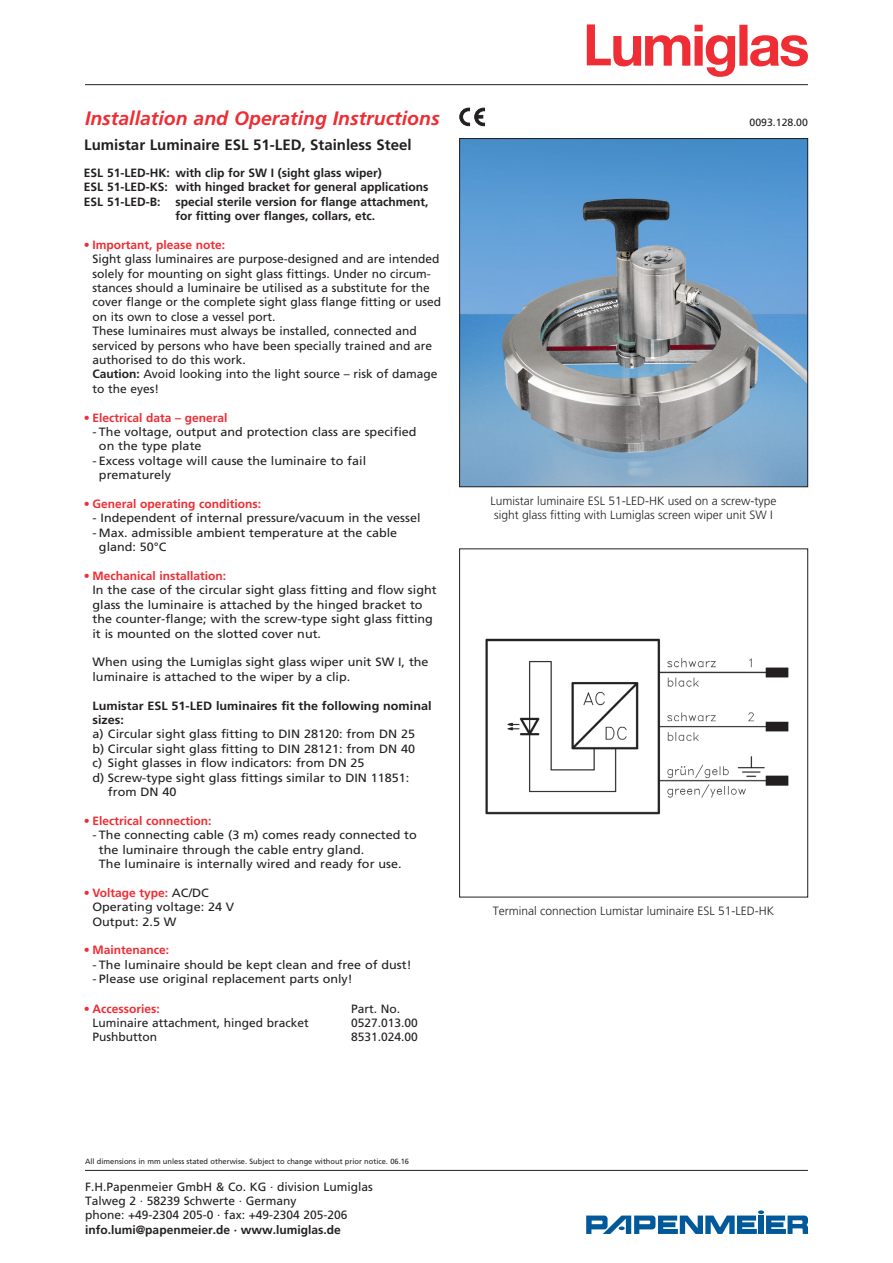
<style>
.page{position:relative;width:893px;height:1263px;background:#fff}
.page>*{position:absolute;margin:0;border:0;box-sizing:border-box;transform-origin:0 0}
.t1{font:italic 700 19.35px "Frutiger";color:#ee2d34}
.t2{font:700 15px "Frutiger";color:#231f20}
.t3{font:12px/14.4px "Frutiger";color:#231f20;scale:1.05 1}
.t4{font:12px/14.4px "Frutiger";color:#231f20}
.t5{font:700 12px/14.4px "Frutiger";color:#231f20}
.t6{font:700 12px "Frutiger";color:#ee2d34}
.t7{font:300 12px/14.4px "Frutiger";color:#231f20;text-align:center}
.t8{font:700 12px/14.4px "Frutiger";color:#231f20;scale:1.05 1}
.t9{font:10.5px "Frutiger";color:#231f20}
.t10{font:7.5px "Frutiger";color:#231f20}
.s1{font-weight:700}
.s2{font-weight:700;color:#ee2d34}
</style>
<div class="page">
<hr style="left:85px;top:84px;width:723px;height:1px;background:#231f20">
<hr style="left:85px;top:1170px;width:723px;height:1px;background:#231f20">
<svg style="left:586px;top:1210px;width:223px;height:24px"></svg>
<svg style="left:587px;top:24px;width:221px;height:53px"></svg>
<img style="left:461px;top:140px;width:345px;height:345px">
<div style="left:459px;top:138px;width:349px;height:349px;border:1px solid #231f20"></div>
<svg style="left:460px;top:108px;width:25px;height:18px"></svg>
<img style="left:485px;top:638px;width:304px;height:177px">
<div style="left:459px;top:548px;width:349px;height:349px;border:1px solid #231f20"></div>
<h1 class="t1" style="left:85px;top:111px;width:356px">Installation and Operating Instructions</h1>
<p class="t9" style="left:749px;top:118px;width:60px">0093.128.00</p>
<p class="t5" style="left:84px;top:166px;width:346px">ESL 51-LED-HK: with clip for SW I (sight glass wiper)<br>ESL 51-LED-KS: with hinged bracket for general applications<br>ESL 51-LED-B:</p>
<p class="t2" style="left:84px;top:138px;width:329px">Lumistar Luminaire ESL 51-LED, Stainless Steel</p>
<p class="t5" style="left:175px;top:195px;width:255px">special sterile version for flange attachment, for fitting over flanges, collars, etc.</p>
<p class="t6" style="left:84px;top:240px;width:143px">• Important, please note:</p>
<p class="t4" style="left:92px;top:253px;width:350px">Sight glass luminaires are purpose-designed and are intended solely for mounting on sight glass fittings. Under no circum&shy;stances should a luminaire be utilised as a substitute for the cover flange or the complete sight glass flange fitting or used on its own to close a vessel port.<br>These luminaires must always be installed, connected and serviced by persons who have been specially trained and are authorised to do this work.<br><span class="s1">Caution:</span> Avoid looking into the light source – risk of damage to the eyes!</p>
<p class="t6" style="left:84px;top:412px;width:145px">• Electrical data – general</p>
<p class="t3" style="left:99px;top:426px;width:304px;text-indent:-6px">- The voltage, output and protection class are specified on the type plate</p>
<p class="t3" style="left:99px;top:454px;width:256px;text-indent:-7px">- Excess voltage will cause the luminaire to fail prematurely</p>
<p class="t6" style="left:84px;top:499px;width:179px">• General operating conditions:</p>
<p class="t3" style="left:92px;top:512px;width:314px">- Independent of internal pressure/vacuum in the vessel</p>
<p class="t3" style="left:99px;top:526px;width:286px;text-indent:-6px">- Max. admissible ambient temperature at the cable gland: 50°C</p>
<p class="t6" style="left:84px;top:571px;width:144px">• Mechanical installation:</p>
<p class="t3" style="left:92px;top:584px;width:329px">In the case of the circular sight glass fitting and flow sight glass the luminaire is attached by the hinged bracket to the counter-flange; with the screw-type sight glass fitting it is mounted on the slotted cover nut.</p>
<p class="t3" style="left:92px;top:656px;width:322px">When using the Lumiglas sight glass wiper unit SW I, the luminaire is attached to the wiper by a clip.</p>
<p class="t8" style="left:92px;top:699px;width:324px">Lumistar ESL 51-LED luminaires fit the following nominal sizes:</p>
<p class="t3" style="left:92px;top:728px;width:309px">a) Circular sight glass fitting to DIN 28120: from DN 25</p>
<p class="t3" style="left:92px;top:742px;width:309px">b) Circular sight glass fitting to DIN 28121: from DN 40</p>
<p class="t3" style="left:92px;top:757px;width:261px">c) Sight glasses in flow indicators: from DN 25</p>
<p class="t3" style="left:92px;top:771px;width:303px">d) Screw-type sight glass fittings similar to DIN 11851:</p>
<p class="t3" style="left:108px;top:786px;width:67px">from DN 40</p>
<p class="t6" style="left:84px;top:816px;width:129px">• Electrical connection:</p>
<p class="t3" style="left:99px;top:829px;width:304px;text-indent:-7px">- The connecting cable (3 m) comes ready connected to the luminaire through the cable entry gland.<br>The luminaire is internally wired and ready for use.</p>
<p class="t3" style="left:92px;top:886px;width:137px;text-indent:-9px"><span class="s2">• Voltage type:</span> AC/DC<br>Operating voltage: 24 V<br>Output: 2.5 W</p>
<p class="t6" style="left:84px;top:945px;width:87px">• Maintenance:</p>
<p class="t3" style="left:92px;top:958px;width:305px">- The luminaire should be kept clean and free of dust!</p>
<p class="t3" style="left:92px;top:973px;width:249px">- Please use original replacement parts only!</p>
<p class="t6" style="left:84px;top:1003px;width:77px">• Accessories:</p>
<p class="t4" style="left:351px;top:1002px;width:51px">Part. No.</p>
<p class="t4" style="left:92px;top:1017px;width:218px">Luminaire attachment, hinged bracket</p>
<p class="t4" style="left:351px;top:1017px;width:68px">0527.013.00</p>
<p class="t4" style="left:92px;top:1031px;width:66px">Pushbutton</p>
<p class="t4" style="left:351px;top:1031px;width:68px">8531.024.00</p>
<p class="t7" style="left:490px;top:494px;width:288px">Lumistar luminaire ESL 51-LED-HK used on a screw-type sight glass fitting with Lumiglas screen wiper unit SW I</p>
<p class="t7" style="left:493px;top:905px;width:283px">Terminal connection Lumistar luminaire ESL 51-LED-HK</p>
<p class="t10" style="left:85px;top:1158px;width:326px">All dimensions in mm unless stated otherwise. Subject to change without prior notice. 06.16</p>
<p class="t4" style="left:85px;top:1180px;width:289px">F.H.Papenmeier GmbH &amp; Co. KG · division Lumiglas<br>Talweg 2 · 58239 Schwerte · Germany<br>phone: +49-2304 205-0 · fax: +49-2304 205-206</p>
<p class="t5" style="left:85px;top:1223px;width:257px">info.lumi@papenmeier.de · www.lumiglas.de</p>
</div>
